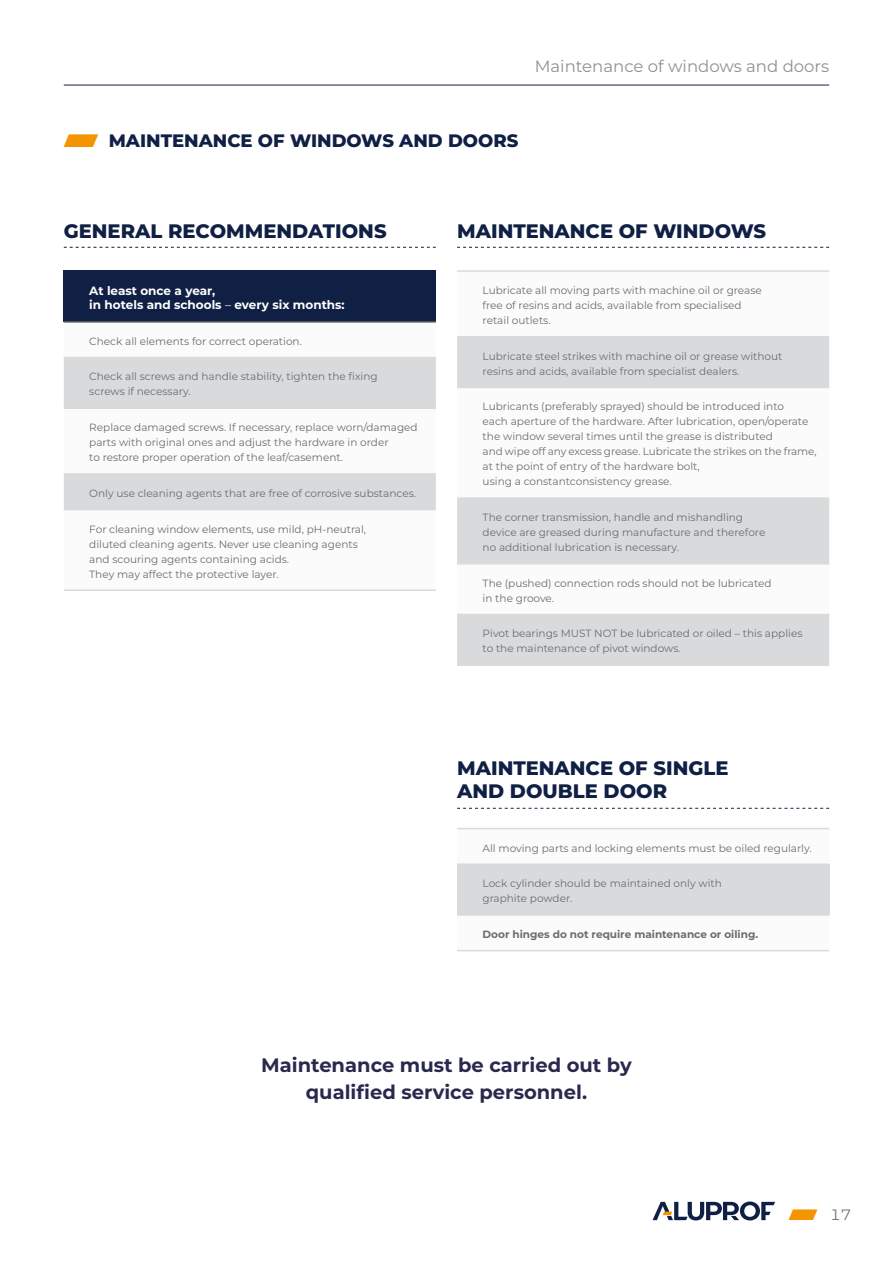
<style>
.page{position:relative;width:893px;height:1263px;background:#fff}
.page>*{position:absolute;margin:0;border:0;box-sizing:border-box;transform-origin:0 0}
.t1{font:800 19.5px/23.4px "Aluprof Sans";color:#101f44}
.t2{font:700 19.5px/27px "Aluprof Sans";color:#29294e;text-align:center}
.t3{font:800 18px "Aluprof Sans";color:#101f44}
.t4{font:16.5px "Aluprof Sans";color:#8f9193}
.t5{font:15px "Aluprof Sans";color:#707172}
.t6{font:700 12px/14.4px "Aluprof Sans";color:#fff}
.t7{font:10.5px/15px "Aluprof Sans";color:#6b6c6e}
.t8{font:700 10.5px "Aluprof Sans";color:#6b6c6e}
.s1{color:#f39400}
.s2{font-family:"Montserrat Alu";font-weight:400}
.s3{font-family:"Montserrat Alu"}
.s4{font-weight:700;color:#f39400}
</style>
<div class="page">
<hr style="left:64px;top:85px;width:765px;height:1px;background:#101f44">
<svg style="left:653px;top:1201px;width:122px;height:19px"></svg>
<svg style="left:64px;top:247px;width:372px;height:1px"></svg>
<div style="left:64px;top:270px;width:372px;height:52px;background:#101f44"></div>
<svg style="left:64px;top:358px;width:372px;height:151px;fill:#d9dadb"></svg>
<hr style="left:64px;top:357px;width:372px;height:1px;background:#d9dadb">
<hr style="left:64px;top:407px;width:372px;height:2px;background:#d9dadb">
<hr style="left:64px;top:473px;width:372px;height:2px;background:#d9dadb">
<hr style="left:64px;top:509px;width:372px;height:1px;background:#d9dadb">
<hr style="left:64px;top:589px;width:372px;height:2px;background:#d9dadb">
<hr style="left:64px;top:321px;width:372px;height:2px;background:#58585a">
<svg style="left:457px;top:808px;width:372px;height:1px"></svg>
<svg style="left:457px;top:247px;width:372px;height:1px"></svg>
<svg style="left:457px;top:337px;width:372px;height:327px;fill:#d9dadb"></svg>
<hr style="left:457px;top:336px;width:372px;height:1px;background:#d9dadb">
<hr style="left:457px;top:387px;width:372px;height:1px;background:#d9dadb">
<hr style="left:457px;top:497px;width:372px;height:2px;background:#d9dadb">
<hr style="left:457px;top:563px;width:372px;height:1px;background:#d9dadb">
<hr style="left:457px;top:614px;width:372px;height:1px;background:#d9dadb">
<hr style="left:457px;top:664px;width:372px;height:2px;background:#d9dadb">
<hr style="left:457px;top:270px;width:372px;height:2px;background:#d9dadb">
<svg style="left:457px;top:829px;width:372px;height:1px"></svg>
<div style="left:457px;top:864px;width:372px;height:51px;background:#d9dadb"></div>
<hr style="left:457px;top:828px;width:372px;height:1px;background:#d9dadb">
<hr style="left:457px;top:863px;width:372px;height:2px;background:#d9dadb">
<hr style="left:457px;top:914px;width:372px;height:2px;background:#d9dadb">
<hr style="left:457px;top:950px;width:372px;height:1px;background:#d9dadb">
<h3 class="t4" style="left:535px;top:55px;width:296px">Maintenance of windows and doors</h3>
<h2 class="t3" style="left:64px;top:127px;width:456px"><span class="s1">⸠</span> MAINTENANCE OF WINDOWS AND DOORS</h2>
<h1 class="t1" style="left:64px;top:218px;width:324px">GENERAL RECOMMENDATIONS</h1>
<p class="t6" style="left:89px;top:283px;width:257px">At least once a year,<br>in hotels and schools <span class="s2">–</span> every six months:</p>
<p class="t7" style="left:89px;top:333px;width:214px">Check all elements for correct operation.</p>
<p class="t7" style="left:89px;top:369px;width:290px">Check all screws and handle stability, tighten the fixing screws if necessary.</p>
<p class="t7" style="left:89px;top:420px;width:330px">Replace damaged screws. If necessary, replace worn/damaged parts with original ones and adjust the hardware in order<br>to restore proper operation of the leaf/casement.</p>
<p class="t7" style="left:89px;top:485px;width:328px">Only use cleaning agents that are free of corrosive substances.</p>
<p class="t7" style="left:89px;top:521px;width:278px">For cleaning window elements, use mild, pH-neutral, diluted cleaning agents. Never use cleaning agents and scouring agents containing acids.<br>They may affect the protective layer.</p>
<h1 class="t1" style="left:457px;top:218px;width:311px">MAINTENANCE OF WINDOWS</h1>
<p class="t7" style="left:483px;top:283px;width:281px">Lubricate all moving parts with machine oil or grease free of resins and acids, available from specialised retail outlets.</p>
<p class="t7" style="left:483px;top:348px;width:301px">Lubricate steel strikes with machine oil or grease without resins and acids, available from specialist dealers.</p>
<p class="t7" style="left:483px;top:399px;width:335px">Lubricants (preferably sprayed) should be introduced into<br>each aperture of the hardware. After lubrication, open/operate the window several times until the grease is distributed<br>and wipe off any excess grease. Lubricate the strikes on the frame, at the point of entry of the hardware bolt,<br>using a constantconsistency grease.</p>
<p class="t7" style="left:483px;top:510px;width:284px">The corner transmission, handle and mishandling device are greased during manufacture and therefore no additional lubrication is necessary.</p>
<p class="t7" style="left:483px;top:575px;width:290px">The (pushed) connection rods should not be lubricated in the groove.</p>
<p class="t7" style="left:483px;top:626px;width:321px">Pivot bearings MUST NOT be lubricated or oiled <span class="s3">–</span> this applies to the maintenance of pivot windows.</p>
<h1 class="t1" style="left:457px;top:755px;width:273px">MAINTENANCE OF SINGLE<br>AND DOUBLE DOOR</h1>
<p class="t7" style="left:483px;top:840px;width:330px">All moving parts and locking elements must be oiled regularly.</p>
<p class="t7" style="left:483px;top:876px;width:241px">Lock cylinder should be maintained only with graphite powder.</p>
<p class="t8" style="left:483px;top:926px;width:277px">Door hinges do not require maintenance or oiling.</p>
<h1 class="t2" style="left:261px;top:1051px;width:372px">Maintenance must be carried out by qualified service personnel.</h1>
<h3 class="t5" style="left:789px;top:1204px;width:64px"><span class="s4">⸠</span> 17</h3>
</div>
